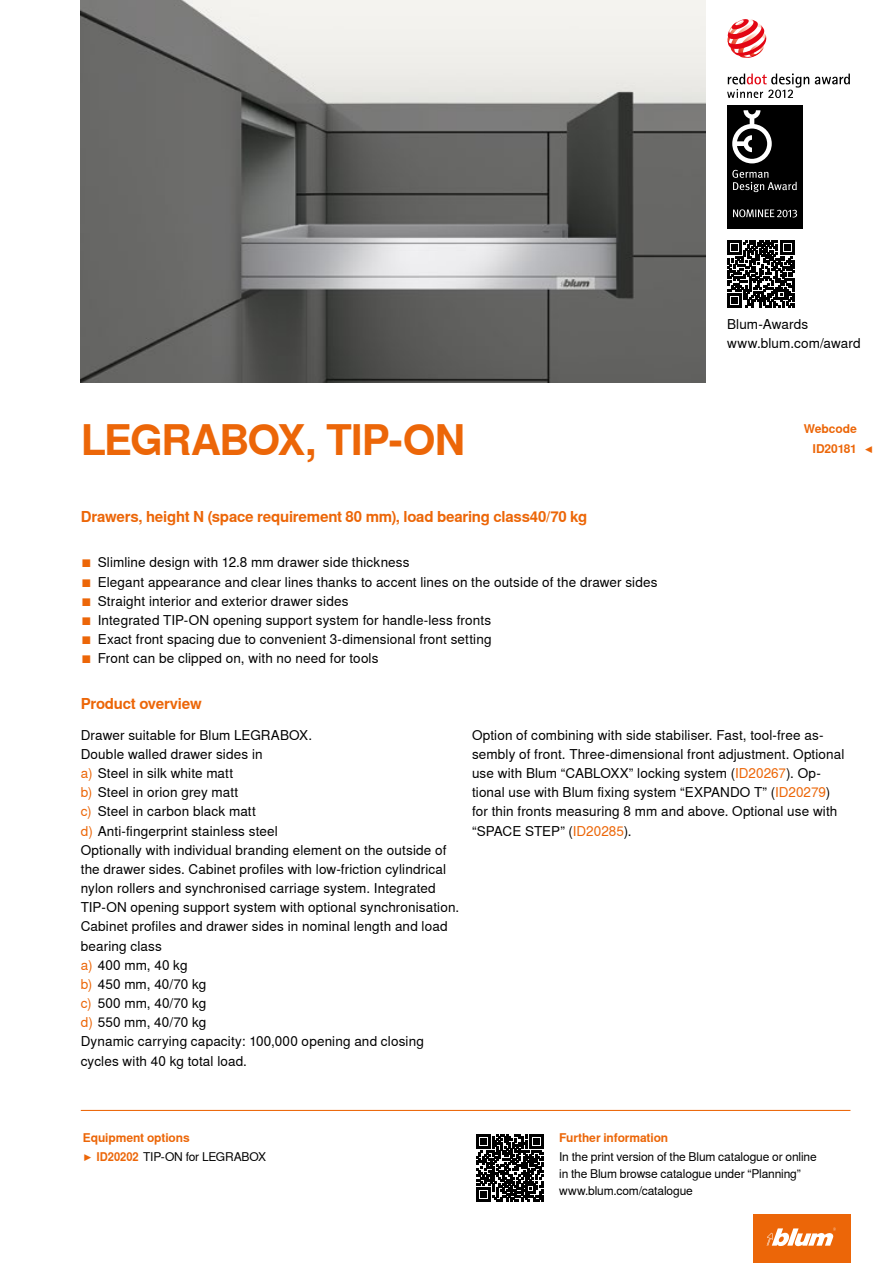
<style>
.page{position:relative;width:893px;height:1263px;background:#fff}
.page>*{position:absolute;margin:0;border:0;box-sizing:border-box;transform-origin:0 0}
.CB_AF_Ueber_Tit2{font:700 42px "Nimbus Sans Global";letter-spacing:-.035em;color:#ec6608}
.CB_AF_Ueber_Ber1o_li{font:700 15px "Nimbus Sans Global";letter-spacing:-.015em;color:#ec6608}
.CB_AF_FliesIMG_li{font:13.5px/19.2px "Nimbus Sans Global";letter-spacing:.01em;color:#000}
.CB_AF_Bes_IMG9{font:13.5px "Nimbus Sans Global";letter-spacing:.01em;color:#000}
.CB_AF_Fliess_li{font:12px "Nimbus Sans Global";letter-spacing:-.01em;color:#000}
.CB_AF_Ueber_Ber2o_li{font:700 12px "Nimbus Sans Global";letter-spacing:-.01em;color:#ec6608}
.CB_AF_Ueber_Ber2o_li-2{font:12px "Nimbus Sans Global";letter-spacing:-.02em;color:#000}
.CB_AF_Ueber_Ber2o_re{font:700 12px "Nimbus Sans Global";letter-spacing:-.005em;color:#ec6608}
.s1{color:#ec6608}
.s2{font-weight:700;color:#ec6608}
</style>
<div class="page">
<img style="left:81px;top:0;width:625px;height:383px">
<svg style="left:815px;top:74px;width:35px;height:10px"></svg>
<svg style="left:727px;top:74px;width:82px;height:24px"></svg>
<svg style="left:727px;top:19px;width:39px;height:39px"></svg>
<div style="left:727px;top:105px;width:75px;height:124px;background:#000"></div>
<svg style="left:732px;top:110px;width:40px;height:53px"></svg>
<svg style="left:733px;top:209px;width:64px;height:8px"></svg>
<svg style="left:732px;top:170px;width:65px;height:22px"></svg>
<div style="left:753px;top:1214px;width:97px;height:49px;background:#ec6608"></div>
<svg style="left:767px;top:1227px;width:69px;height:19px"></svg>
<svg style="left:727px;top:240px;width:67px;height:67px"></svg>
<hr style="left:81px;top:1110px;width:769px;height:1px;background:#ec6608">
<svg style="left:476px;top:1134px;width:67px;height:67px"></svg>
<p class="CB_AF_Ueber_Tit2" style="left:81px;top:416px;width:386px">LEGRABOX, TIP-ON</p>
<p class="CB_AF_Ueber_Ber1o_li" style="left:81px;top:508px;width:508px">Drawers, height N (space requirement 80 mm), load bearing class40/70 kg</p>
<p class="CB_AF_Bes_IMG9" style="left:81px;top:555px;width:330px"><span class="s1">■</span> Slimline design with 12.8 mm drawer side thickness</p>
<p class="CB_AF_Bes_IMG9" style="left:81px;top:574px;width:578px"><span class="s1">■</span> Elegant appearance and clear lines thanks to accent lines on the outside of the drawer sides</p>
<p class="CB_AF_Bes_IMG9" style="left:81px;top:593px;width:269px"><span class="s1">■</span> Straight interior and exterior drawer sides</p>
<p class="CB_AF_Bes_IMG9" style="left:81px;top:612px;width:412px"><span class="s1">■</span> Integrated TIP-ON opening support system for handle-less fronts</p>
<p class="CB_AF_Bes_IMG9" style="left:81px;top:631px;width:412px"><span class="s1">■</span> Exact front spacing due to convenient 3-dimensional front setting</p>
<p class="CB_AF_Bes_IMG9" style="left:81px;top:651px;width:299px"><span class="s1">■</span> Front can be clipped on, with no need for tools</p>
<p class="CB_AF_Ueber_Ber1o_li" style="left:81px;top:695px;width:122px">Product overview</p>
<p class="CB_AF_FliesIMG_li" style="left:727px;top:314px;width:83px">Blum-Awards</p>
<p class="CB_AF_FliesIMG_li" style="left:727px;top:334px;width:135px">www.blum.com/award</p>
<p class="CB_AF_Ueber_Ber2o_re" style="left:804px;top:422px;width:55px">Webcode</p>
<p class="CB_AF_Ueber_Ber2o_re" style="left:812px;top:441px;width:46px">ID20181</p>
<p class="CB_AF_Ueber_Ber2o_re" style="left:865px;top:441px;width:11px">◀</p>
<p class="CB_AF_FliesIMG_li" style="left:81px;top:725px;width:233px">Drawer suitable for Blum LEGRABOX.</p>
<p class="CB_AF_FliesIMG_li" style="left:81px;top:744px;width:183px">Double walled drawer sides in</p>
<p class="CB_AF_FliesIMG_li" style="left:81px;top:764px;width:154px"><span class="s1">a)</span> Steel in silk white matt</p>
<p class="CB_AF_FliesIMG_li" style="left:81px;top:783px;width:159px"><span class="s1">b)</span> Steel in orion grey matt</p>
<p class="CB_AF_FliesIMG_li" style="left:81px;top:802px;width:177px"><span class="s1">c)</span> Steel in carbon black matt</p>
<p class="CB_AF_FliesIMG_li" style="left:81px;top:821px;width:198px"><span class="s1">d)</span> Anti-fingerprint stainless steel</p>
<p class="CB_AF_FliesIMG_li" style="left:81px;top:840px;width:380px">Optionally with individual branding element on the outside of the drawer sides. Cabinet profiles with low-friction cylindrical nylon rollers and synchronised carriage system. Integrated TIP-ON opening support system with optional synchronisation.</p>
<p class="CB_AF_FliesIMG_li" style="left:81px;top:917px;width:368px">Cabinet profiles and drawer sides in nominal length and load bearing class</p>
<p class="CB_AF_FliesIMG_li" style="left:81px;top:955px;width:108px"><span class="s1">a)</span> 400 mm, 40 kg</p>
<p class="CB_AF_FliesIMG_li" style="left:81px;top:975px;width:127px"><span class="s1">b)</span> 450 mm, 40/70 kg</p>
<p class="CB_AF_FliesIMG_li" style="left:81px;top:994px;width:127px"><span class="s1">c)</span> 500 mm, 40/70 kg</p>
<p class="CB_AF_FliesIMG_li" style="left:81px;top:1013px;width:127px"><span class="s1">d)</span> 550 mm, 40/70 kg</p>
<p class="CB_AF_FliesIMG_li" style="left:81px;top:1032px;width:345px">Dynamic carrying capacity: 100,000 opening and closing cycles with 40 kg total load.</p>
<p class="CB_AF_FliesIMG_li" style="left:472px;top:725px;width:374px">Option of combining with side stabiliser. Fast, tool-free as&shy;sembly of front. Three-dimensional front adjustment. Optional use with Blum “CABLOXX” locking system (<span class="s1">ID20267</span>). Op&shy;tional use with Blum fixing system “EXPANDO T” (<span class="s1">ID20279</span>) for thin fronts measuring 8 mm and above. Optional use with “SPACE STEP” (<span class="s1">ID20285</span>).</p>
<p class="CB_AF_Ueber_Ber2o_li" style="left:83px;top:1130px;width:108px">Equipment options</p>
<p class="CB_AF_Ueber_Ber2o_li-2" style="left:83px;top:1149px;width:185px"><span class="s1">▶</span> <span class="s2">ID20202</span> TIP-ON for LEGRABOX</p>
<p class="CB_AF_Ueber_Ber2o_li" style="left:559px;top:1130px;width:111px">Further information</p>
<p class="CB_AF_Fliess_li" style="left:559px;top:1149px;width:259px">In the print version of the Blum catalogue or online</p>
<p class="CB_AF_Fliess_li" style="left:559px;top:1166px;width:243px">in the Blum browse catalogue under “Planning”</p>
<p class="CB_AF_Fliess_li" style="left:559px;top:1183px;width:135px">www.blum.com/catalogue</p>
</div>
